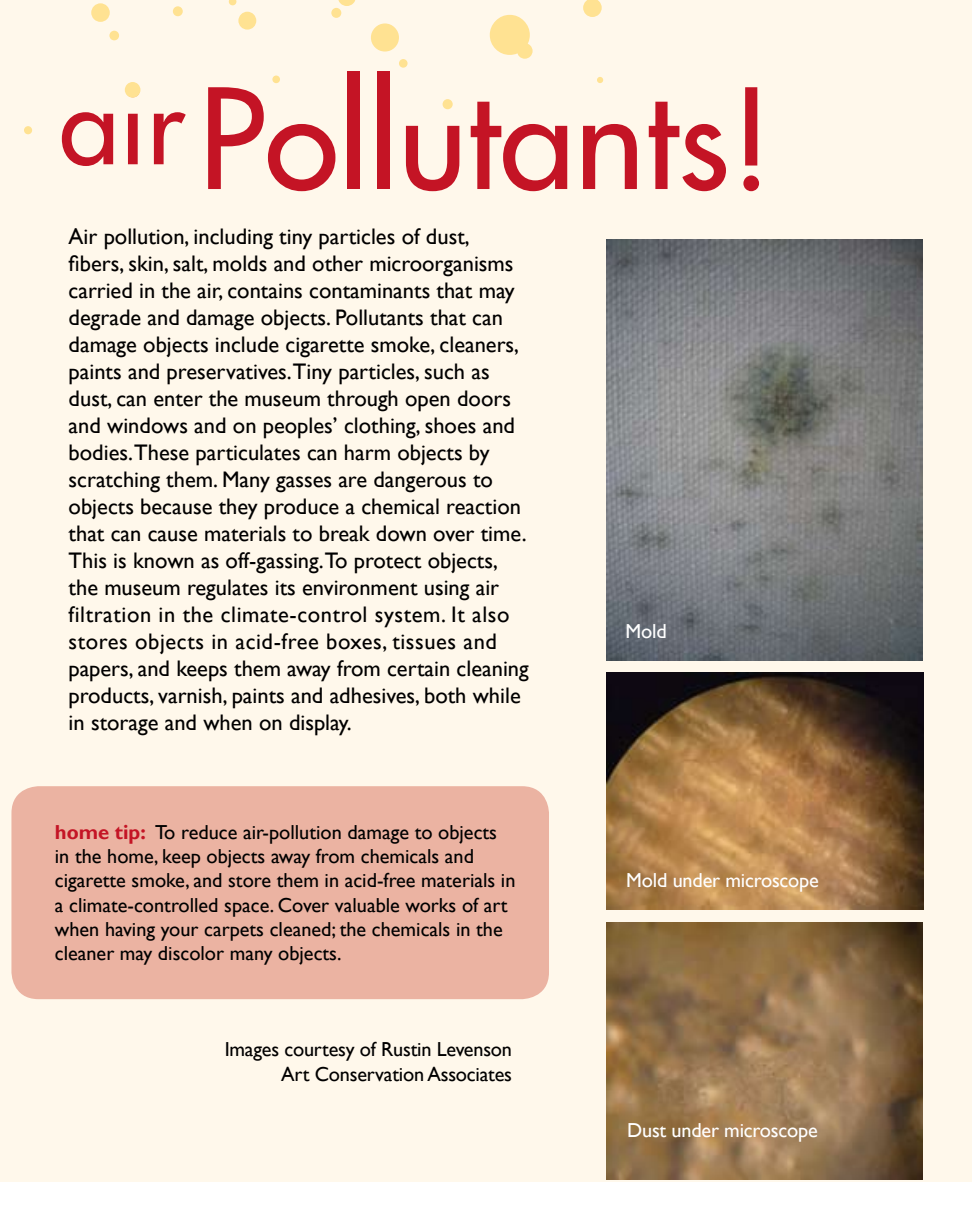
<style>
.page{position:relative;width:972px;height:1215px;background:#fff}
.page>*{position:absolute;margin:0;border:0;box-sizing:border-box;transform-origin:0 0}
.t1{font:135px "Futura";color:#c41425}
.t2{font:22.5px/27px "Gill Sans";color:#000}
.t3{font:20.25px/24.3px "Gill Sans";color:#000}
.t4{font:20.25px "Gill Sans";letter-spacing:-.01em;color:#fff}
.s1{font-weight:700;color:#c41425}
</style>
<div class="page">
<div style="left:0;top:0;width:972px;height:1181px;background:#fff8eb"></div>
<img style="left:606px;top:239px;width:317px;height:422px">
<img style="left:606px;top:672px;width:317px;height:238px">
<img style="left:606px;top:923px;width:317px;height:256px">
<svg style="left:125px;top:82px;width:15px;height:16px"></svg>
<svg style="left:173px;top:6px;width:10px;height:10px"></svg>
<svg style="left:443px;top:99px;width:10px;height:10px"></svg>
<svg style="left:238px;top:12px;width:18px;height:18px"></svg>
<svg style="left:91px;top:3px;width:19px;height:19px"></svg>
<svg style="left:109px;top:31px;width:10px;height:9px"></svg>
<svg style="left:371px;top:23px;width:28px;height:29px"></svg>
<svg style="left:331px;top:0;width:24px;height:18px"></svg>
<svg style="left:399px;top:59px;width:9px;height:9px"></svg>
<svg style="left:583px;top:0;width:19px;height:17px"></svg>
<svg style="left:597px;top:77px;width:6px;height:6px"></svg>
<svg style="left:24px;top:126px;width:8px;height:8px"></svg>
<svg style="left:272px;top:76px;width:8px;height:7px"></svg>
<svg style="left:490px;top:15px;width:43px;height:44px"></svg>
<svg style="left:229px;top:0;width:7px;height:5px"></svg>
<div style="left:11px;top:786px;width:538px;height:213px;background:#ebb3a2;border-radius:27px"></div>
<h1 class="t1" style="left:59px;top:72px;width:715px"><sup>air</sup>Pollutants!</h1>
<p class="t2" style="left:69px;top:225px;width:462px">Air pollution, including tiny particles of dust, fibers, skin, salt, molds and other microorganisms carried in the air, contains contaminants that may degrade and damage objects. Pollutants that can damage objects include cigarette smoke, cleaners, paints and preservatives.Tiny particles, such as dust, can enter the museum through open doors and windows and on peoples’ clothing, shoes and bodies.These particulates can harm objects by scratching them. Many gasses are dangerous to objects because they produce a chemical reaction that can cause materials to break down over time.<br>This is known as off-gassing.To protect objects, the museum regulates its environment using air filtration in the climate-control system. It also stores objects in acid-free boxes, tissues and papers, and keeps them away from certain cleaning products, varnish, paints and adhesives, both while in storage and when on display.</p>
<p class="t3" style="left:55px;top:821px;width:462px"><span class="s1">home tip:</span> To reduce air-pollution damage to objects in the home, keep objects away from chemicals and cigarette smoke, and store them in acid-free materials in a climate-controlled space. Cover valuable works of art when having your carpets cleaned; the chemicals in the cleaner may discolor many objects.</p>
<p class="t3" style="left:225px;top:1039px;width:289px;text-align:right">Images courtesy of Rustin Levenson<br>Art Conservation Associates</p>
<p class="t4" style="left:626px;top:623px;width:43px">Mold</p>
<p class="t4" style="left:626px;top:872px;width:194px">Mold under microscope</p>
<p class="t4" style="left:627px;top:1122px;width:192px">Dust under microscope</p>
</div>
